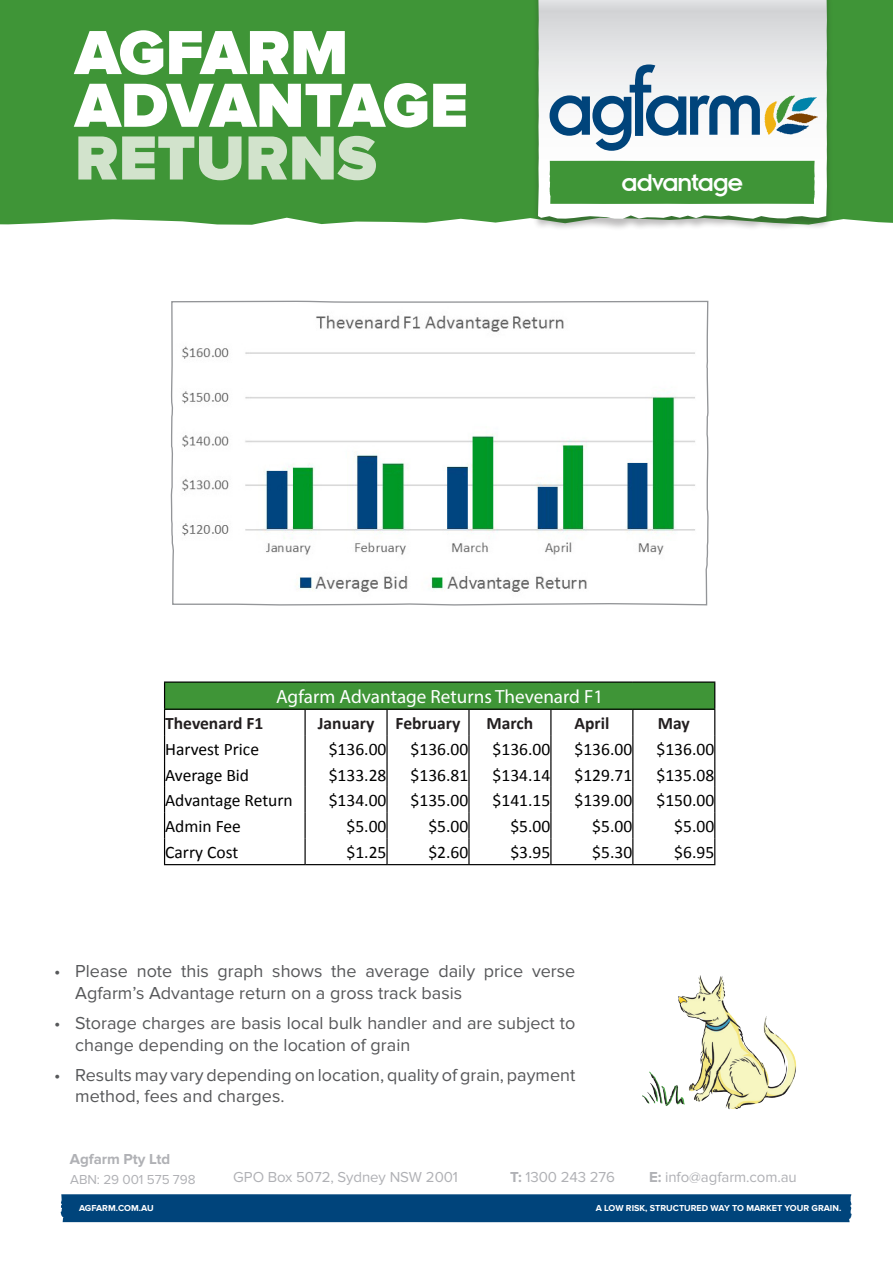
<style>
.page{position:relative;width:893px;height:1263px;background:#fff}
.page>*{position:absolute;margin:0;border:0;box-sizing:border-box;transform-origin:0 0}
.t1{font:900 64.5px/52.7px "Proxima Nova";color:#fff}
.t2{font:900 64.5px "Proxima Nova";color:#d2e3cc}
.t3{font:26.85px "Insignia";letter-spacing:-.05em;color:#fff}
.t4{font:19.2px "Myriad Pro";color:#fff}
.t5{font:18px/21.6px "Proxima Nova";color:#57585a}
.t6{font:17.55px "Calibri";color:#000}
.t7{font:700 17.55px "Calibri";color:#231f20}
.t8{font:15px "Proxima Nova";letter-spacing:-.005em;color:#b0b1b5}
.t9{font:700 15px "Proxima Nova";letter-spacing:-.005em;color:#b0b1b5}
.t10{font:13.5px "Proxima Nova";letter-spacing:-.005em;color:#b0b1b5}
.t11{font:700 9px "Proxima Nova";color:#fff}
.s1{font-weight:700}
</style>
<div class="page">
<div style="left:0;top:0;width:893px;height:225px;background:#3f9537"></div>
<div style="left:532px;top:0;width:301px;height:231px;background:#231f20;opacity:.3"></div>
<svg style="left:538px;top:0;width:289px;height:219px"></svg>
<div style="left:549px;top:161px;width:266px;height:43px;background:#3f9537"></div>
<svg style="left:550px;top:64px;width:268px;height:87px"></svg>
<div style="left:60px;top:1194px;width:792px;height:28px;background:#00447b"></div>
<svg style="left:170px;top:300px;width:539px;height:306px"></svg>
<img style="left:642px;top:975px;width:155px;height:135px">
<div style="left:165px;top:682px;width:550px;height:27px;background:#3f9537"></div>
<hr style="left:304px;top:710px;width:2px;height:25px;background:#000">
<hr style="left:386px;top:710px;width:2px;height:25px;background:#000">
<hr style="left:468px;top:710px;width:2px;height:25px;background:#000">
<hr style="left:164px;top:681px;width:141px;height:2px;background:#000">
<hr style="left:305px;top:681px;width:82px;height:2px;background:#000">
<hr style="left:387px;top:681px;width:82px;height:2px;background:#000">
<hr style="left:469px;top:681px;width:82px;height:2px;background:#000">
<hr style="left:551px;top:681px;width:82px;height:2px;background:#000">
<hr style="left:633px;top:681px;width:82px;height:2px;background:#000">
<hr style="left:164px;top:709px;width:141px;height:1px;background:#000">
<hr style="left:305px;top:709px;width:82px;height:1px;background:#000">
<hr style="left:387px;top:709px;width:82px;height:1px;background:#000">
<hr style="left:469px;top:709px;width:82px;height:1px;background:#000">
<hr style="left:551px;top:709px;width:82px;height:1px;background:#000">
<hr style="left:633px;top:709px;width:82px;height:1px;background:#000">
<hr style="left:304px;top:735px;width:2px;height:26px;background:#000">
<hr style="left:386px;top:735px;width:2px;height:26px;background:#000">
<hr style="left:468px;top:735px;width:2px;height:26px;background:#000">
<hr style="left:304px;top:761px;width:2px;height:26px;background:#000">
<hr style="left:386px;top:761px;width:2px;height:26px;background:#000">
<hr style="left:468px;top:761px;width:2px;height:26px;background:#000">
<hr style="left:304px;top:787px;width:2px;height:26px;background:#000">
<hr style="left:386px;top:787px;width:2px;height:26px;background:#000">
<hr style="left:468px;top:787px;width:2px;height:26px;background:#000">
<hr style="left:304px;top:813px;width:2px;height:26px;background:#000">
<hr style="left:386px;top:813px;width:2px;height:26px;background:#000">
<hr style="left:468px;top:813px;width:2px;height:26px;background:#000">
<hr style="left:164px;top:864px;width:141px;height:1px;background:#000">
<hr style="left:305px;top:864px;width:82px;height:1px;background:#000">
<hr style="left:387px;top:864px;width:82px;height:1px;background:#000">
<hr style="left:469px;top:864px;width:82px;height:1px;background:#000">
<hr style="left:551px;top:864px;width:82px;height:1px;background:#000">
<hr style="left:633px;top:864px;width:82px;height:1px;background:#000">
<svg style="left:164px;top:683px;width:1px;height:181px"></svg>
<hr style="left:304px;top:839px;width:2px;height:25px;background:#000">
<hr style="left:386px;top:839px;width:2px;height:25px;background:#000">
<hr style="left:468px;top:839px;width:2px;height:25px;background:#000">
<svg style="left:550px;top:710px;width:1px;height:154px"></svg>
<svg style="left:632px;top:710px;width:1px;height:154px"></svg>
<svg style="left:714px;top:683px;width:1px;height:181px"></svg>
<h1 class="t1" style="left:75px;top:28px;width:395px">AGFARM<br>ADVANTAGE</h1>
<h1 class="t2" style="left:75px;top:121px;width:303px">RETURNS</h1>
<h2 class="t3" style="left:621px;top:168px;width:124px">advantage</h2>
<p class="t4" style="left:276px;top:684px;width:329px">Agfarm Advantage Returns Thevenard F1</p>
<p class="t7" style="left:165px;top:712px;width:100px">Thevenard F1</p>
<p class="t7" style="left:318px;top:712px;width:58px">January</p>
<p class="t7" style="left:396px;top:712px;width:66px">February</p>
<p class="t7" style="left:487px;top:712px;width:48px">March</p>
<p class="t7" style="left:574px;top:712px;width:36px">April</p>
<p class="t7" style="left:658px;top:712px;width:33px">May</p>
<p class="t6" style="left:165px;top:738px;width:95px">Harvest Price</p>
<p class="t6" style="left:329px;top:738px;width:59px">$136.00</p>
<p class="t6" style="left:411px;top:738px;width:59px">$136.00</p>
<p class="t6" style="left:493px;top:738px;width:59px">$136.00</p>
<p class="t6" style="left:574px;top:738px;width:59px">$136.00</p>
<p class="t6" style="left:656px;top:738px;width:59px">$136.00</p>
<p class="t6" style="left:165px;top:764px;width:86px">Average Bid</p>
<p class="t6" style="left:329px;top:764px;width:59px">$133.28</p>
<p class="t6" style="left:411px;top:764px;width:59px">$136.81</p>
<p class="t6" style="left:493px;top:764px;width:59px">$134.14</p>
<p class="t6" style="left:574px;top:764px;width:59px">$129.71</p>
<p class="t6" style="left:656px;top:764px;width:59px">$135.08</p>
<p class="t6" style="left:165px;top:789px;width:129px">Advantage Return</p>
<p class="t6" style="left:329px;top:789px;width:59px">$134.00</p>
<p class="t6" style="left:411px;top:789px;width:59px">$135.00</p>
<p class="t6" style="left:493px;top:789px;width:59px">$141.15</p>
<p class="t6" style="left:574px;top:789px;width:59px">$139.00</p>
<p class="t6" style="left:656px;top:789px;width:59px">$150.00</p>
<p class="t6" style="left:165px;top:815px;width:77px">Admin Fee</p>
<p class="t6" style="left:346px;top:815px;width:41px">$5.00</p>
<p class="t6" style="left:428px;top:815px;width:41px">$5.00</p>
<p class="t6" style="left:510px;top:815px;width:41px">$5.00</p>
<p class="t6" style="left:592px;top:815px;width:41px">$5.00</p>
<p class="t6" style="left:674px;top:815px;width:41px">$5.00</p>
<p class="t6" style="left:165px;top:841px;width:75px">Carry Cost</p>
<p class="t6" style="left:346px;top:841px;width:41px">$1.25</p>
<p class="t6" style="left:428px;top:841px;width:41px">$2.60</p>
<p class="t6" style="left:510px;top:841px;width:41px">$3.95</p>
<p class="t6" style="left:592px;top:841px;width:41px">$5.30</p>
<p class="t6" style="left:674px;top:841px;width:41px">$6.95</p>
<p class="t5" style="left:75px;top:961px;width:502px;text-indent:-21px">• Please note this graph shows the average daily price verse<br>Agfarm’s Advantage return on a gross track basis</p>
<p class="t5" style="left:75px;top:1012px;width:502px;text-indent:-21px">• Storage charges are basis local bulk handler and are subject to change depending on the location of grain</p>
<p class="t5" style="left:75px;top:1064px;width:502px;text-indent:-21px">• Results may vary depending on location, quality of grain, payment method, fees and charges.</p>
<p class="t9" style="left:70px;top:1150px;width:102px">Agfarm Pty Ltd</p>
<p class="t10" style="left:70px;top:1171px;width:127px">ABN: 29 001 575 798</p>
<p class="t8" style="left:233px;top:1168px;width:226px">GPO Box 5072, Sydney NSW 2001</p>
<p class="t8" style="left:510px;top:1168px;width:107px"><span class="s1">T:</span> 1300 243 276</p>
<p class="t8" style="left:649px;top:1168px;width:149px"><span class="s1">E:</span> info@agfarm.com.au</p>
<p class="t11" style="left:79px;top:1203px;width:76px">AGFARM.COM.AU</p>
<p class="t11" style="left:596px;top:1203px;width:247px">A LOW RISK, STRUCTURED WAY TO MARKET YOUR GRAIN.</p>
</div>
